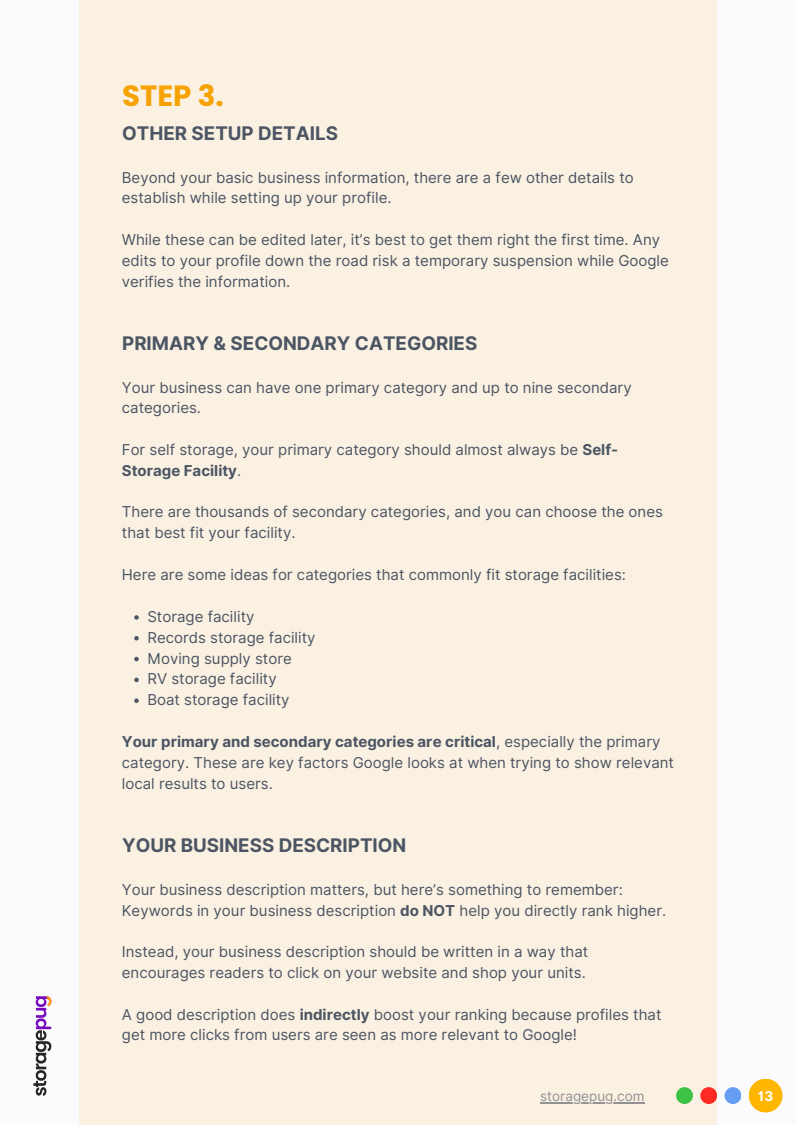
<style>
.page{position:relative;width:796px;height:1125px;background:#fff}
.page>*{position:absolute;margin:0;border:0;box-sizing:border-box;transform-origin:0 0}
.t1{font:700 29.25px "Poppins";color:#f6a200}
.t2{font:700 18.75px "Inter";color:#4b5563}
.t3{font:15px/20.9px "Inter";color:#4b5563}
.t4{font:13.5px "Inter";color:#929292}
.t5{font:700 13.5px "Inter";color:#fff}
.s1{font-weight:700}
</style>
<div class="page">
<div style="left:0;top:0;width:795px;height:1125px;background:#fbfafc"></div>
<div style="left:80px;top:0;width:636px;height:1125px;background:#fbf1e2"></div>
<svg style="left:134px;top:615px;width:5px;height:5px"></svg>
<svg style="left:134px;top:636px;width:5px;height:5px"></svg>
<svg style="left:134px;top:657px;width:5px;height:4px"></svg>
<svg style="left:134px;top:678px;width:5px;height:4px"></svg>
<svg style="left:134px;top:698px;width:5px;height:5px"></svg>
<div style="left:748px;top:1079px;width:34px;height:33px;background:#ffb600;border-radius:50%"></div>
<div style="left:724px;top:1087px;width:17px;height:17px;background:#669ef3;border-radius:50%"></div>
<div style="left:700px;top:1087px;width:17px;height:17px;background:#fe2b25;border-radius:50%"></div>
<div style="left:676px;top:1087px;width:16px;height:17px;background:#3cc245;border-radius:50%"></div>
<svg style="left:33px;top:996px;width:18px;height:100px"></svg>
<hr style="left:540px;top:1102px;width:104px;height:1px;background:#929292">
<p class="t1" style="left:122px;top:76px;width:103px">STEP 3.</p>
<p class="t2" style="left:122px;top:122px;width:217px">OTHER SETUP DETAILS</p>
<p class="t3" style="left:122px;top:167px;width:513px">Beyond your basic business information, there are a few other details to establish while setting up your profile.</p>
<p class="t3" style="left:122px;top:229px;width:548px">While these can be edited later, it’s best to get them right the first time. Any edits to your profile down the road risk a temporary suspension while Google verifies the information.</p>
<p class="t2" style="left:122px;top:332px;width:356px">PRIMARY &amp; SECONDARY CATEGORIES</p>
<p class="t3" style="left:122px;top:377px;width:511px">Your business can have one primary category and up to nine secondary categories.</p>
<p class="t3" style="left:122px;top:439px;width:498px">For self storage, your primary category should almost always be <span class="s1">Self-<br>Storage Facility</span>.</p>
<p class="t3" style="left:122px;top:502px;width:542px">There are thousands of secondary categories, and you can choose the ones that best fit your facility.</p>
<p class="t3" style="left:122px;top:564px;width:505px">Here are some ideas for categories that commonly fit storage facilities:</p>
<p class="t3" style="left:147px;top:606px;width:108px">Storage facility</p>
<p class="t3" style="left:147px;top:627px;width:170px">Records storage facility</p>
<p class="t3" style="left:147px;top:648px;width:146px">Moving supply store</p>
<p class="t3" style="left:147px;top:669px;width:131px">RV storage facility</p>
<p class="t3" style="left:147px;top:689px;width:144px">Boat storage facility</p>
<p class="t3" style="left:122px;top:731px;width:553px"><span class="s1">Your primary and secondary categories are critical</span>, especially the primary category. These are key factors Google looks at when trying to show relevant local results to users.</p>
<p class="t2" style="left:122px;top:834px;width:285px">YOUR BUSINESS DESCRIPTION</p>
<p class="t3" style="left:122px;top:879px;width:545px">Your business description matters, but here’s something to remember:<br>Keywords in your business description <span class="s1">do NOT</span> help you directly rank higher.</p>
<p class="t3" style="left:122px;top:941px;width:468px">Instead, your business description should be written in a way that encourages readers to click on your website and shop your units.</p>
<p class="t3" style="left:122px;top:1004px;width:541px">A good description does <span class="s1">indirectly</span> boost your ranking because profiles that get more clicks from users are seen as more relevant to Google!</p>
<p class="t4" style="left:540px;top:1088px;width:106px">storagepug.com</p>
<p class="t5" style="left:757px;top:1088px;width:17px">13</p>
</div>
